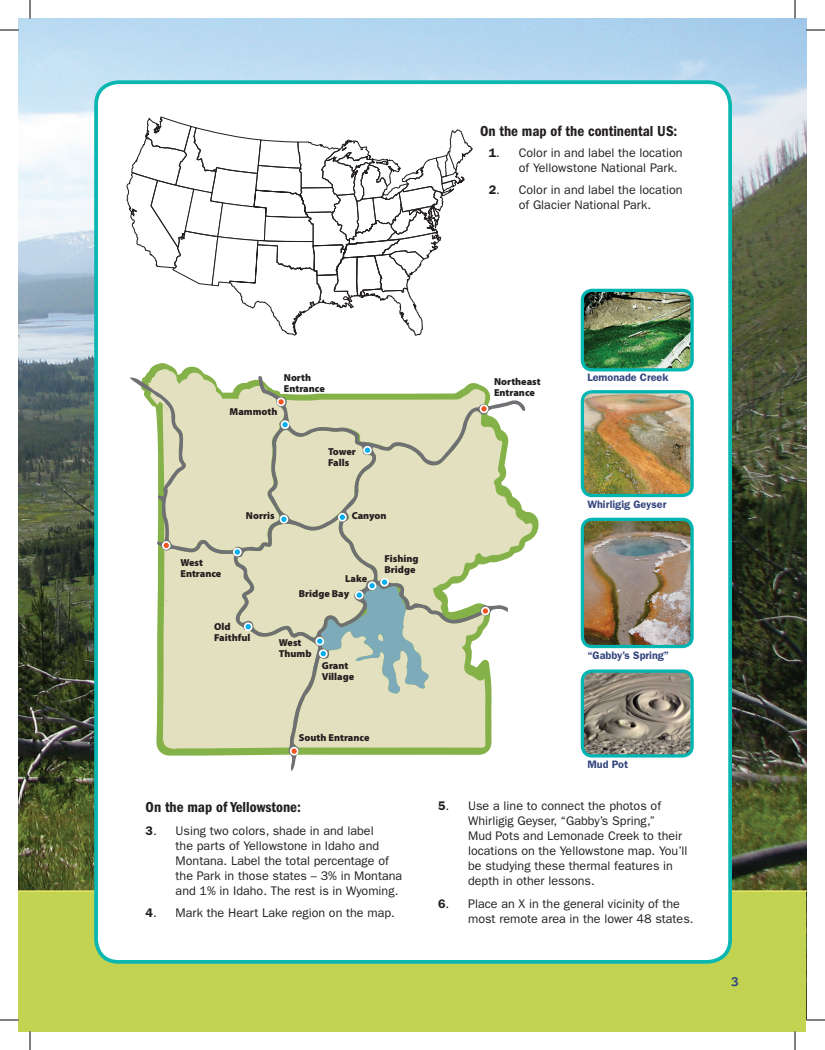
<style>
.page{position:relative;width:825px;height:1050px;background:#fff}
.page>*{position:absolute;margin:0;border:0;box-sizing:border-box;transform-origin:0 0}
.t1{font:15px "ITC Franklin Gothic Std Dm Cd";color:#231f20}
.t2{font:12.5px/15px "ITC Franklin Gothic Std";color:#231f20}
.t3{font:800 12.5px "Caecilia LT Std";color:#354780}
.t4{font:600 10.88px "ITC Franklin Gothic Std";color:#354780}
.t5{font:900 10.12px/11px "Myriad Pro";color:#231f20}
.s1{font-weight:600}
</style>
<div class="page">
<img style="left:19px;top:19px;width:787px;height:871px">
<svg style="left:806px;top:30px;width:19px;height:1px"></svg>
<svg style="left:794px;top:1031px;width:2px;height:19px"></svg>
<svg style="left:794px;top:0;width:2px;height:19px"></svg>
<svg style="left:29px;top:1031px;width:2px;height:19px"></svg>
<svg style="left:29px;top:0;width:2px;height:19px"></svg>
<svg style="left:806px;top:1019px;width:19px;height:2px"></svg>
<svg style="left:0;top:1019px;width:19px;height:2px"></svg>
<svg style="left:0;top:29px;width:19px;height:2px"></svg>
<div style="left:19px;top:890px;width:787px;height:141px;background:#c1d351"></div>
<div style="left:96px;top:82px;width:634px;height:880px;background:#fff;border-radius:22px"></div>
<div style="left:94px;top:80px;width:638px;height:884px;border:4px solid #0bb7b1;border-radius:22px"></div>
<img style="left:582px;top:290px;width:108px;height:80px">
<div style="left:581px;top:289px;width:113px;height:82px;border:3px solid #00b6b3;border-radius:10px"></div>
<img style="left:585px;top:673px;width:105px;height:81px">
<div style="left:581px;top:669px;width:113px;height:89px;border:3px solid #00b6b3;border-radius:10px"></div>
<img style="left:582px;top:519px;width:108px;height:128px">
<div style="left:581px;top:518px;width:113px;height:130px;border:3px solid #00b6b3;border-radius:10px"></div>
<img style="left:582px;top:394px;width:108px;height:102px">
<div style="left:581px;top:390px;width:113px;height:107px;border:3px solid #00b6b3;border-radius:10px"></div>
<svg style="left:126px;top:117px;width:347px;height:219px"></svg>
<svg style="left:525px;top:511px;width:8px;height:32px"></svg>
<svg style="left:130px;top:376px;width:395px;height:395px"></svg>
<svg style="left:147px;top:369px;width:339px;height:393px;background:#d7daba"></svg>
<div style="left:278px;top:398px;width:7px;height:7px;background:#f15422;border-radius:50%"></div>
<div style="left:277px;top:398px;width:8px;height:8px;border:2px solid #fff;border-radius:50%"></div>
<div style="left:163px;top:542px;width:7px;height:7px;background:#f15422;border-radius:50%"></div>
<div style="left:162px;top:541px;width:9px;height:9px;border:2px solid #fff;border-radius:50%"></div>
<div style="left:482px;top:608px;width:7px;height:7px;background:#f15422;border-radius:50%"></div>
<div style="left:481px;top:607px;width:9px;height:8px;border:2px solid #fff;border-radius:50%"></div>
<div style="left:291px;top:748px;width:7px;height:7px;background:#f15422;border-radius:50%"></div>
<div style="left:290px;top:747px;width:8px;height:8px;border:2px solid #fff;border-radius:50%"></div>
<div style="left:480px;top:405px;width:7px;height:7px;background:#f15422;border-radius:50%"></div>
<div style="left:480px;top:405px;width:8px;height:8px;border:2px solid #fff;border-radius:50%"></div>
<div style="left:282px;top:421px;width:7px;height:7px;background:#00aeef;border-radius:50%"></div>
<div style="left:281px;top:420px;width:8px;height:9px;border:2px solid #fff;border-radius:50%"></div>
<div style="left:280px;top:516px;width:7px;height:7px;background:#00aeef;border-radius:50%"></div>
<div style="left:280px;top:515px;width:8px;height:9px;border:2px solid #fff;border-radius:50%"></div>
<div style="left:234px;top:549px;width:7px;height:7px;background:#00aeef;border-radius:50%"></div>
<div style="left:233px;top:548px;width:9px;height:8px;border:2px solid #fff;border-radius:50%"></div>
<div style="left:245px;top:623px;width:7px;height:7px;background:#00aeef;border-radius:50%"></div>
<div style="left:244px;top:622px;width:9px;height:9px;border:2px solid #fff;border-radius:50%"></div>
<div style="left:316px;top:638px;width:7px;height:7px;background:#00aeef;border-radius:50%"></div>
<div style="left:315px;top:637px;width:9px;height:9px;border:2px solid #fff;border-radius:50%"></div>
<div style="left:356px;top:592px;width:7px;height:7px;background:#00aeef;border-radius:50%"></div>
<div style="left:355px;top:591px;width:9px;height:8px;border:2px solid #fff;border-radius:50%"></div>
<div style="left:381px;top:579px;width:7px;height:7px;background:#00aeef;border-radius:50%"></div>
<div style="left:380px;top:578px;width:9px;height:9px;border:2px solid #fff;border-radius:50%"></div>
<div style="left:369px;top:582px;width:7px;height:7px;background:#00aeef;border-radius:50%"></div>
<div style="left:368px;top:581px;width:8px;height:9px;border:2px solid #fff;border-radius:50%"></div>
<div style="left:320px;top:650px;width:7px;height:7px;background:#00aeef;border-radius:50%"></div>
<div style="left:319px;top:649px;width:9px;height:9px;border:2px solid #fff;border-radius:50%"></div>
<div style="left:364px;top:447px;width:7px;height:7px;background:#00aeef;border-radius:50%"></div>
<div style="left:363px;top:446px;width:9px;height:9px;border:2px solid #fff;border-radius:50%"></div>
<div style="left:339px;top:514px;width:7px;height:7px;background:#00aeef;border-radius:50%"></div>
<div style="left:338px;top:513px;width:9px;height:9px;border:2px solid #fff;border-radius:50%"></div>
<p class="t1" style="left:480px;top:122px;width:199px">On the map of the continental US:</p>
<p class="t2" style="left:519px;top:145px;width:165px;text-indent:-30px"><span class="s1">1</span>. Color in and label the location of Yellowstone National Park.</p>
<p class="t2" style="left:489px;top:182px;width:195px;text-align:center"><span class="s1">2</span>. Color in and label the location of Glacier National Park.</p>
<p class="t5" style="left:284px;top:372px;width:42px">North<br>Entrance</p>
<p class="t5" style="left:230px;top:406px;width:49px">Mammoth</p>
<p class="t5" style="left:328px;top:446px;width:29px">Tower<br>Falls</p>
<p class="t5" style="left:180px;top:556px;width:42px">West<br>Entrance</p>
<p class="t5" style="left:246px;top:510px;width:30px">Norris</p>
<p class="t5" style="left:352px;top:510px;width:36px">Canyon</p>
<p class="t5" style="left:385px;top:552px;width:35px">Fishing<br>Bridge</p>
<p class="t5" style="left:299px;top:571px;width:70px;line-height:15.2px;text-indent:46px">Lake<br>Bridge Bay</p>
<p class="t5" style="left:214px;top:621px;width:38px">Old<br>Faithful</p>
<p class="t5" style="left:279px;top:637px;width:34px">West<br>Thumb</p>
<p class="t5" style="left:322px;top:660px;width:34px">Grant<br>Village</p>
<p class="t5" style="left:299px;top:731px;width:72px">South Entrance</p>
<p class="t1" style="left:146px;top:799px;width:157px">On the map of Yellowstone:</p>
<p class="t2" style="left:176px;top:823px;width:228px;text-indent:-30px"><span class="s1">3</span>. Using two colors, shade in and label<br>the parts of Yellowstone in Idaho and Montana. Label the total percentage of the Park in those states – 3% in Montana and 1% in Idaho. The rest is in Wyoming.</p>
<p class="t2" style="left:146px;top:905px;width:251px"><span class="s1">4</span>. Mark the Heart Lake region on the map.</p>
<p class="t5" style="left:494px;top:375px;width:48px">Northeast<br>Entrance</p>
<p class="t4" style="left:587px;top:371px;width:83px">Lemonade Creek</p>
<p class="t4" style="left:587px;top:498px;width:80px">Whirligig Geyser</p>
<p class="t4" style="left:587px;top:649px;width:83px">“Gabby’s Spring”</p>
<p class="t4" style="left:587px;top:758px;width:42px">Mud Pot</p>
<p class="t2" style="left:468px;top:799px;width:221px;text-indent:-30px"><span class="s1">5</span>. Use a line to connect the photos of Whirligig Geyser, “Gabby’s Spring,”<br>Mud Pots and Lemonade Creek to their locations on the Yellowstone map. You’ll be studying these thermal features in depth in other lessons.</p>
<p class="t2" style="left:468px;top:896px;width:227px;text-indent:-30px"><span class="s1">6</span>. Place an X in the general vicinity of the most remote area in the lower 48 states.</p>
<p class="t3" style="left:731px;top:974px;width:9px">3</p>
</div>
